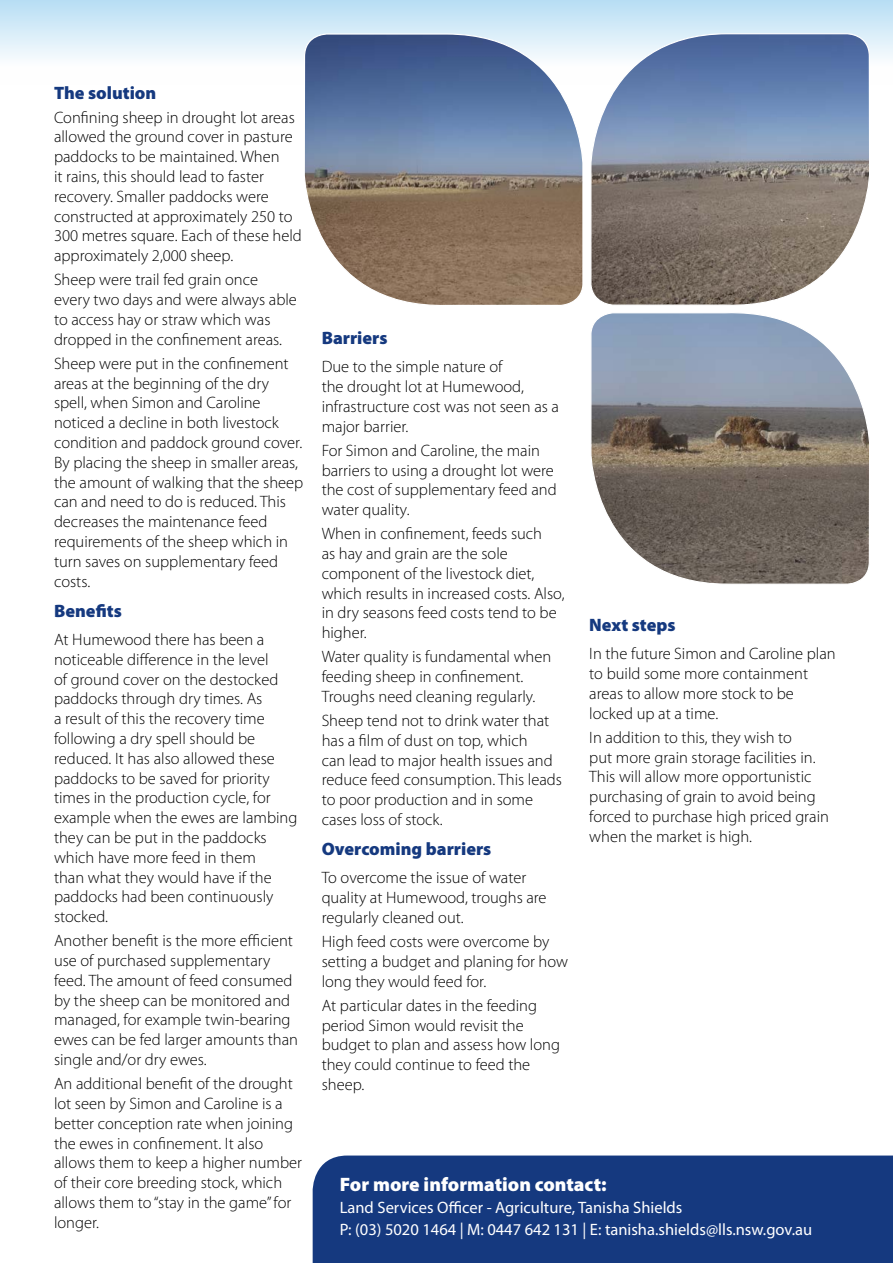
<style>
.page{position:relative;width:893px;height:1263px;background:#fff}
.page>*{position:absolute;margin:0;border:0;box-sizing:border-box;transform-origin:0 0}
.t1{font:900 19.5px "Myriad Pro";color:#fff}
.CS_h1{font:900 18px "Myriad Pro";color:#15397f}
.Case_study_text{font:900 18px "Myriad Pro";color:#15397f}
.Case_study_text-2{font:300 16.5px/19.8px "Myriad Pro";color:#000}
.t2{font:16.5px "Myriad Pro";color:#fff}
</style>
<div class="page">
<div style="left:0;top:0;width:893px;height:85px;background:linear-gradient(to bottom,#b9dff5,#fff)"></div>
<div style="left:313px;top:1155px;width:580px;height:108px;background:#15397f"></div>
<svg style="left:303px;top:33px;width:281px;height:272px;background:#82848f"></svg>
<svg style="left:590px;top:33px;width:281px;height:272px;background:#858b98"></svg>
<svg style="left:591px;top:313px;width:278px;height:271px;background:#888687"></svg>
<p class="Case_study_text" style="left:54px;top:82px;width:104px">The solution</p>
<p class="Case_study_text-2" style="left:54px;top:107px;width:249px">Confining sheep in drought lot areas allowed the ground cover in pasture paddocks to be maintained. When<br>it rains, this should lead to faster recovery. Smaller paddocks were constructed at approximately 250 to 300 metres square. Each of these held approximately 2,000 sheep.</p>
<p class="Case_study_text-2" style="left:54px;top:270px;width:244px">Sheep were trail fed grain once every two days and were always able to access hay or straw which was dropped in the confinement areas.</p>
<p class="Case_study_text-2" style="left:54px;top:353px;width:251px">Sheep were put in the confinement areas at the beginning of the dry spell, when Simon and Caroline noticed a decline in both livestock condition and paddock ground cover.<br>By placing the sheep in smaller areas, the amount of walking that the sheep can and need to do is reduced. This decreases the maintenance feed requirements of the sheep which in turn saves on supplementary feed costs.</p>
<p class="CS_h1" style="left:54px;top:600px;width:69px">Benefits</p>
<p class="Case_study_text-2" style="left:54px;top:629px;width:245px">At Humewood there has been a noticeable difference in the level<br>of ground cover on the destocked paddocks through dry times. As<br>a result of this the recovery time following a dry spell should be reduced. It has also allowed these paddocks to be saved for priority times in the production cycle, for example when the ewes are lambing they can be put in the paddocks which have more feed in them<br>than what they would have if the paddocks had been continuously stocked.</p>
<p class="Case_study_text-2" style="left:54px;top:931px;width:246px">Another benefit is the more efficient use of purchased supplementary feed. The amount of feed consumed by the sheep can be monitored and managed, for example twin-bearing ewes can be fed larger amounts than single and/or dry ewes.</p>
<p class="Case_study_text-2" style="left:54px;top:1073px;width:250px">An additional benefit of the drought lot seen by Simon and Caroline is a better conception rate when joining the ewes in confinement. It also allows them to keep a higher number of their core breeding stock, which allows them to “stay in the game” for longer.</p>
<p class="CS_h1" style="left:322px;top:328px;width:67px">Barriers</p>
<p class="Case_study_text-2" style="left:322px;top:357px;width:239px">Due to the simple nature of<br>the drought lot at Humewood, infrastructure cost was not seen as a major barrier.</p>
<p class="Case_study_text-2" style="left:322px;top:440px;width:237px">For Simon and Caroline, the main barriers to using a drought lot were the cost of supplementary feed and water quality.</p>
<p class="Case_study_text-2" style="left:322px;top:524px;width:244px">When in confinement, feeds such<br>as hay and grain are the sole component of the livestock diet, which results in increased costs. Also, in dry seasons feed costs tend to be higher.</p>
<p class="Case_study_text-2" style="left:322px;top:647px;width:231px">Water quality is fundamental when feeding sheep in confinement.<br>Troughs need cleaning regularly.</p>
<p class="Case_study_text-2" style="left:322px;top:710px;width:242px">Sheep tend not to drink water that has a film of dust on top, which<br>can lead to major health issues and reduce feed consumption. This leads to poor production and in some cases loss of stock.</p>
<p class="CS_h1" style="left:322px;top:839px;width:171px">Overcoming barriers</p>
<p class="Case_study_text-2" style="left:322px;top:868px;width:226px">To overcome the issue of water quality at Humewood, troughs are regularly cleaned out.</p>
<p class="Case_study_text-2" style="left:322px;top:931px;width:248px">High feed costs were overcome by setting a budget and planing for how long they would feed for.</p>
<p class="Case_study_text-2" style="left:322px;top:995px;width:240px">At particular dates in the feeding period Simon would revisit the budget to plan and assess how long they could continue to feed the sheep.</p>
<p class="CS_h1" style="left:589px;top:615px;width:88px">Next steps</p>
<p class="Case_study_text-2" style="left:589px;top:644px;width:248px">In the future Simon and Caroline plan to build some more containment areas to allow more stock to be locked up at a time.</p>
<p class="Case_study_text-2" style="left:589px;top:727px;width:241px">In addition to this, they wish to<br>put more grain storage facilities in.<br>This will allow more opportunistic purchasing of grain to avoid being forced to purchase high priced grain when the market is high.</p>
<p class="t1" style="left:340px;top:1174px;width:269px">For more information contact:</p>
<p class="t2" style="left:340px;top:1197px;width:344px">Land Services Officer - Agriculture, Tanisha Shields</p>
<p class="t2" style="left:340px;top:1219px;width:474px">P: (03) 5020 1464 | M: 0447 642 131 | E: tanisha.shields@lls.nsw.gov.au</p>
</div>
